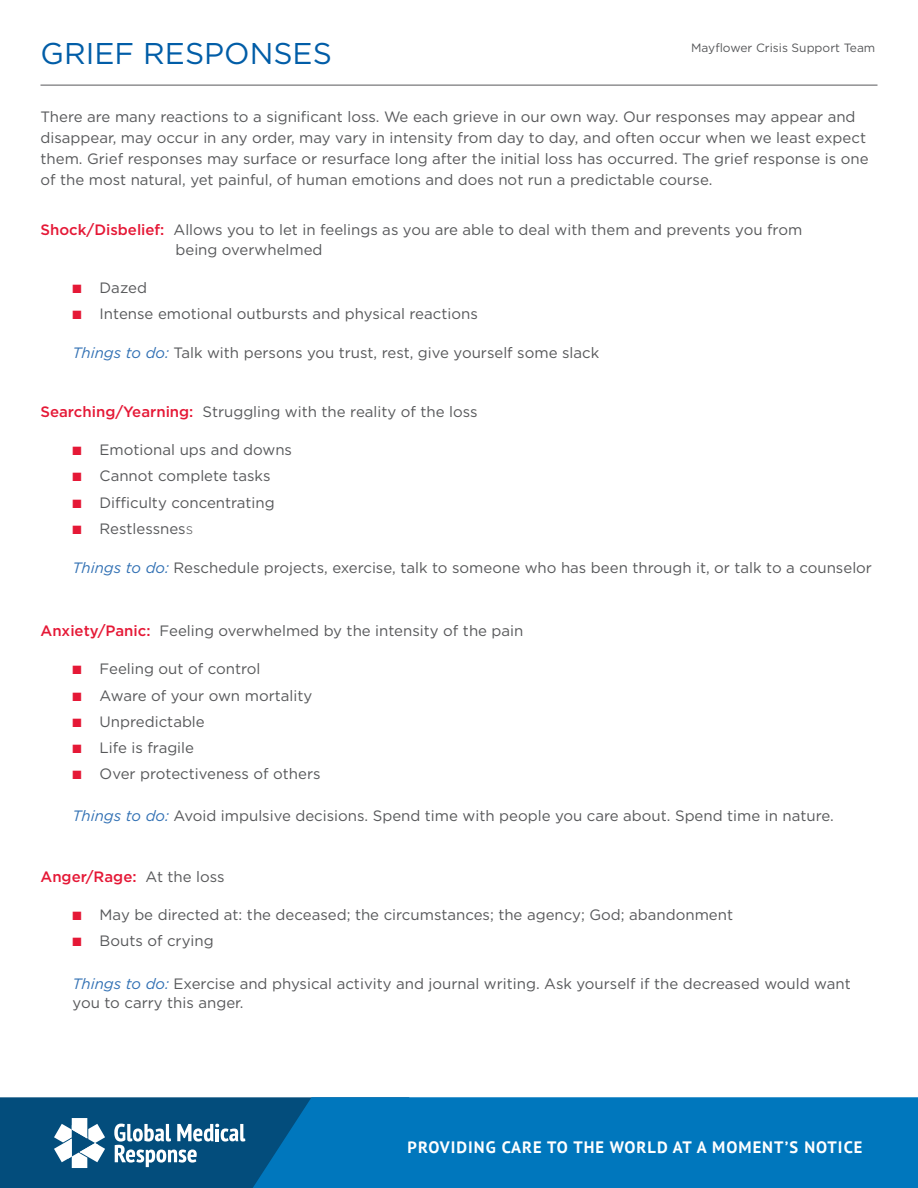
<style>
.page{position:relative;width:918px;height:1188px;background:#fff}
.page>*{position:absolute;margin:0;border:0;box-sizing:border-box;transform-origin:0 0}
.t1{font:30px "Gotham";color:#015da7}
.t2{font:700 16.5px "PT Sans";letter-spacing:.06em;color:#fff}
.t3{font:15px/21px "Gotham";color:#57585a}
.t4{font:500 15px "Gotham";color:#e51836}
.t5{font:12px "Gotham";color:#57585a}
.s1{font-weight:500;color:#e51836}
.s2{color:#e51836}
.s3{font-style:italic;color:#3271b4}
.s4{font-weight:300}
.s5{font-weight:400;color:#57585a}
</style>
<div class="page">
<hr style="left:40px;top:85px;width:838px;height:1px;background:#57585a">
<div style="left:409px;top:1097px;width:509px;height:91px;background:#0077bd"></div>
<svg style="left:0;top:1097px;width:409px;height:91px;background:#18699b"></svg>
<p class="t1" style="left:40px;top:35px;width:293px">GRIEF RESPONSES</p>
<p class="t5" style="left:691px;top:40px;width:186px">Mayflower Crisis Support Team</p>
<p class="t3" style="left:40px;top:106px;width:830px">There are many reactions to a significant loss. We each grieve in our own way. Our responses may appear and disappear, may occur in any order, may vary in intensity from day to day, and often occur when we least expect them. Grief responses may surface or resurface long after the initial loss has occurred. The grief response is one of the most natural, yet painful, of human emotions and does not run a predictable course.</p>
<p class="t3" style="left:40px;top:219px;width:763px"><span class="s1">Shock/Disbelief:</span> Allows you to let in feelings as you are able to deal with them and prevents you from</p>
<p class="t3" style="left:176px;top:239px;width:149px">being overwhelmed</p>
<p class="t3" style="left:73px;top:277px;width:76px"><span class="s2">■</span> Dazed</p>
<p class="t3" style="left:73px;top:303px;width:407px"><span class="s2">■</span> Intense emotional outbursts and physical reactions</p>
<p class="t3" style="left:73px;top:342px;width:528px"><span class="s3">Things to do:</span> Talk with persons you trust, rest, give yourself some slack</p>
<p class="t3" style="left:40px;top:401px;width:439px"><span class="s1">Searching/Yearning:</span> Struggling with the reality of the loss</p>
<p class="t3" style="left:73px;top:439px;width:221px"><span class="s2">■</span> Emotional ups and downs</p>
<p class="t3" style="left:73px;top:465px;width:199px"><span class="s2">■</span> Cannot complete tasks</p>
<p class="t3" style="left:73px;top:491px;width:204px"><span class="s2">■</span> Difficulty concentrating</p>
<p class="t3" style="left:73px;top:518px;width:122px"><span class="s2">■</span> Restlessnes<span class="s4">s</span></p>
<p class="t3" style="left:73px;top:557px;width:801px"><span class="s3">Things to do:</span> Reschedule projects, exercise, talk to someone who has been through it, or talk to a counselor</p>
<p class="t3" style="left:40px;top:620px;width:484px"><span class="s1">Anxiety/Panic:</span> Feeling overwhelmed by the intensity of the pain</p>
<p class="t3" style="left:73px;top:658px;width:189px"><span class="s2">■</span> Feeling out of control</p>
<p class="t3" style="left:73px;top:685px;width:241px"><span class="s2">■</span> Aware of your own mortality</p>
<p class="t3" style="left:73px;top:711px;width:134px"><span class="s2">■</span> Unpredictable</p>
<p class="t3" style="left:73px;top:737px;width:123px"><span class="s2">■</span> Life is fragile</p>
<p class="t3" style="left:73px;top:763px;width:249px"><span class="s2">■</span> Over protectiveness of others</p>
<p class="t3" style="left:73px;top:805px;width:763px"><span class="s3">Things to do:</span> Avoid impulsive decisions. Spend time with people you care about. Spend time in nature.</p>
<p class="t4" style="left:40px;top:867px;width:186px">Anger/Rage: <span class="s5">At the loss</span></p>
<p class="t3" style="left:73px;top:904px;width:662px"><span class="s2">■</span> May be directed at: the deceased; the circumstances; the agency; God; abandonment</p>
<p class="t3" style="left:73px;top:930px;width:143px"><span class="s2">■</span> Bouts of crying</p>
<p class="t3" style="left:73px;top:973px;width:780px;line-height:19.5px"><span class="s3">Things to do:</span> Exercise and physical activity and journal writing. Ask yourself if the decreased would want you to carry this anger.</p>
<p class="t2" style="left:408px;top:1137px;width:456px">PROVIDING CARE TO THE WORLD AT A MOMENT’S NOTICE</p>
</div>
